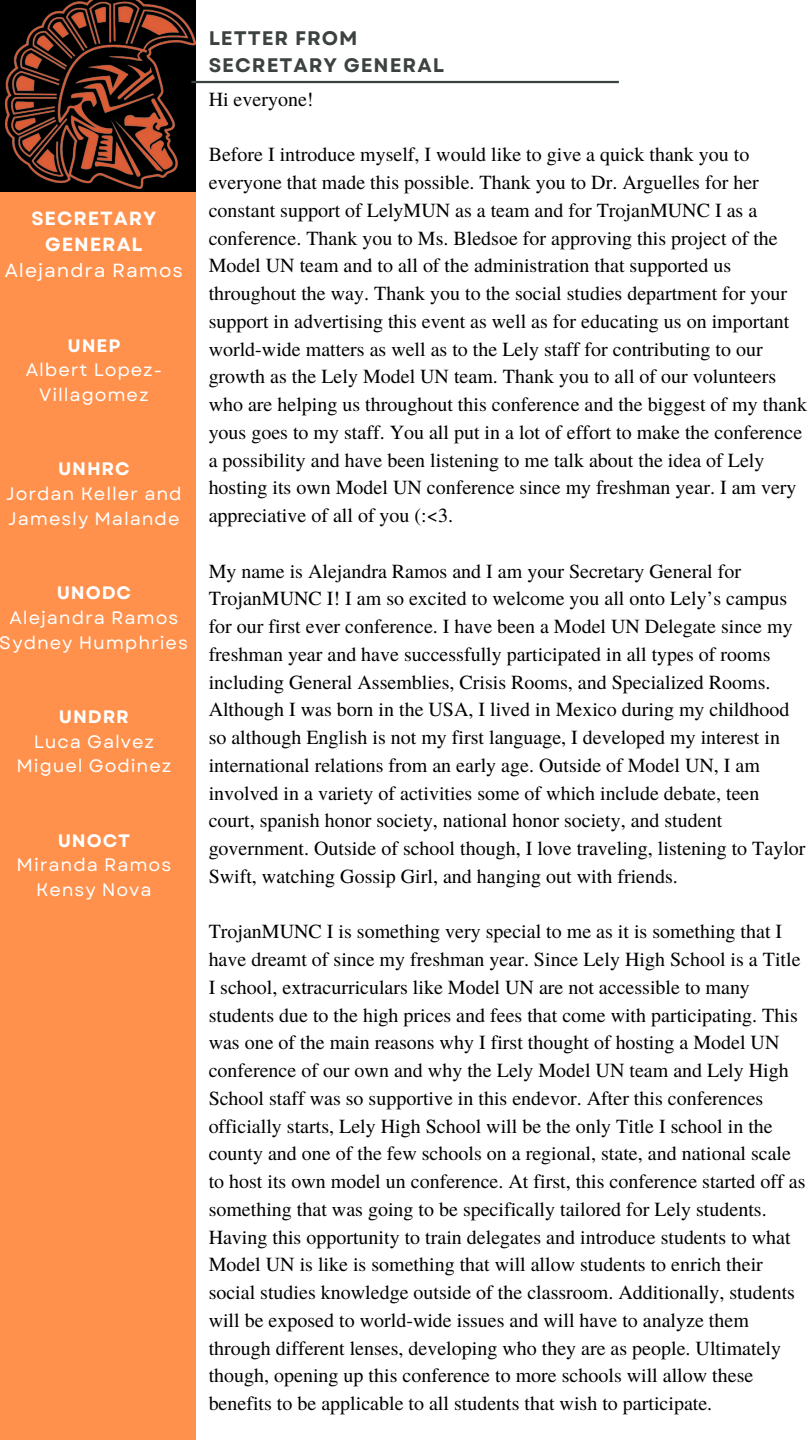
<style>
.page{position:relative;width:810px;height:1440px;background:#fff}
.page>*{position:absolute;margin:0;border:0;box-sizing:border-box;transform-origin:0 0}
.t1{font:20px/27.8px "Te X Gyre Termes";color:#000}
.t2{font:700 19.6px/27px "Garet";letter-spacing:.05em;color:#3c4240}
.t3{font:700 19px/26.2px "Garet";letter-spacing:.05em;color:#fff;text-align:center}
.t4{font:19px "Garet";letter-spacing:.05em;color:#fff}
.t5{font:18px/24.8px "Garet";letter-spacing:.05em;color:#fff;text-align:center}
.t6{font:700 18px "Garet";letter-spacing:.05em;color:#fff}
</style>
<div class="page">
<div style="left:0;top:184px;width:195px;height:1256px;background:#ff914d"></div>
<div style="left:0;top:0;width:196px;height:192px;background:#000"></div>
<hr style="left:191px;top:81px;width:428px;height:2px;background:#3c4240">
<img style="left:6px;top:0;width:189px;height:188px">
<p class="t2" style="left:209px;top:24px;width:237px">LETTER FROM<br>SECRETARY GENERAL</p>
<p class="t1" style="left:209px;top:84px;width:106px">Hi everyone!</p>
<p class="t1" style="left:209px;top:140px;width:600px">Before I introduce myself, I would like to give a quick thank you to everyone that made this possible. Thank you to Dr. Arguelles for her constant support of LelyMUN as a team and for TrojanMUNC I as a conference. Thank you to Ms. Bledsoe for approving this project of the Model UN team and to all of the administration that supported us throughout the way. Thank you to the social studies department for your support in advertising this event as well as for educating us on important world-wide matters as well as to the Lely staff for contributing to our growth as the Lely Model UN team. Thank you to all of our volunteers who are helping us throughout this conference and the biggest of my thank yous goes to my staff. You all put in a lot of effort to make the conference a possibility and have been listening to me talk about the idea of Lely hosting its own Model UN conference since my freshman year. I am very appreciative of all of you (:&lt;3.</p>
<p class="t1" style="left:209px;top:556px;width:598px">My name is Alejandra Ramos and I am your Secretary General for TrojanMUNC I! I am so excited to welcome you all onto Lely’s campus for our first ever conference. I have been a Model UN Delegate since my freshman year and have successfully participated in all types of rooms including General Assemblies, Crisis Rooms, and Specialized Rooms.<br>Although I was born in the USA, I lived in Mexico during my childhood so although English is not my first language, I developed my interest in international relations from an early age. Outside of Model UN, I am involved in a variety of activities some of which include debate, teen court, spanish honor society, national honor society, and student government. Outside of school though, I love traveling, listening to Taylor Swift, watching Gossip Girl, and hanging out with friends.</p>
<p class="t1" style="left:209px;top:917px;width:598px">TrojanMUNC I is something very special to me as it is something that I have dreamt of since my freshman year. Since Lely High School is a Title I school, extracurriculars like Model UN are not accessible to many students due to the high prices and fees that come with participating. This was one of the main reasons why I first thought of hosting a Model UN conference of our own and why the Lely Model UN team and Lely High School staff was so supportive in this endevor. After this conferences officially starts, Lely High School will be the only Title I school in the county and one of the few schools on a regional, state, and national scale to host its own model un conference. At first, this conference started off as something that was going to be specifically tailored for Lely students.<br>Having this opportunity to train delegates and introduce students to what Model UN is like is something that will allow students to enrich their social studies knowledge outside of the classroom. Additionally, students will be exposed to world-wide issues and will have to analyze them through different lenses, developing who they are as people. Ultimately though, opening up this conference to more schools will allow these benefits to be applicable to all students that wish to participate.</p>
<p class="t3" style="left:31px;top:205px;width:126px">SECRETARY<br>GENERAL</p>
<p class="t4" style="left:5px;top:257px;width:180px">Alejandra Ramos</p>
<p class="t3" style="left:43px;top:205px;width:126px">SECRETARY<br>GENERAL</p>
<p class="t4" style="left:17px;top:257px;width:180px">Alejandra Ramos</p>
<p class="t6" style="left:67px;top:332px;width:54px">UNEP</p>
<p class="t5" style="left:26px;top:358px;width:138px">Albert Lopez-<br>Villagomez</p>
<p class="t5" style="left:9px;top:362px;width:195px">Dr. Ingrid Arguelles</p>
<p class="t6" style="left:58px;top:456px;width:73px">UNHRC</p>
<p class="t5" style="left:6px;top:481px;width:177px;text-align:left">Jordan Keller and<br>Jamesly Malande</p>
<p class="t5" style="left:38px;top:461px;width:138px">Albert Lopez-<br>Villagomez</p>
<p class="t6" style="left:57px;top:580px;width:76px">UNODC</p>
<p class="t5" style="left:0;top:605px;width:189px">Alejandra Ramos<br>Sydney Humphries</p>
<p class="t5" style="left:20px;top:610px;width:173px">Jamesly Malande</p>
<p class="t6" style="left:59px;top:704px;width:72px">UNDRR</p>
<p class="t5" style="left:17px;top:729px;width:156px">Luca Galvez<br>Miguel Godinez</p>
<p class="t6" style="left:58px;top:827px;width:74px">UNOCT</p>
<p class="t5" style="left:17px;top:853px;width:156px">Miranda Ramos<br>Kensy Nova</p>
</div>
